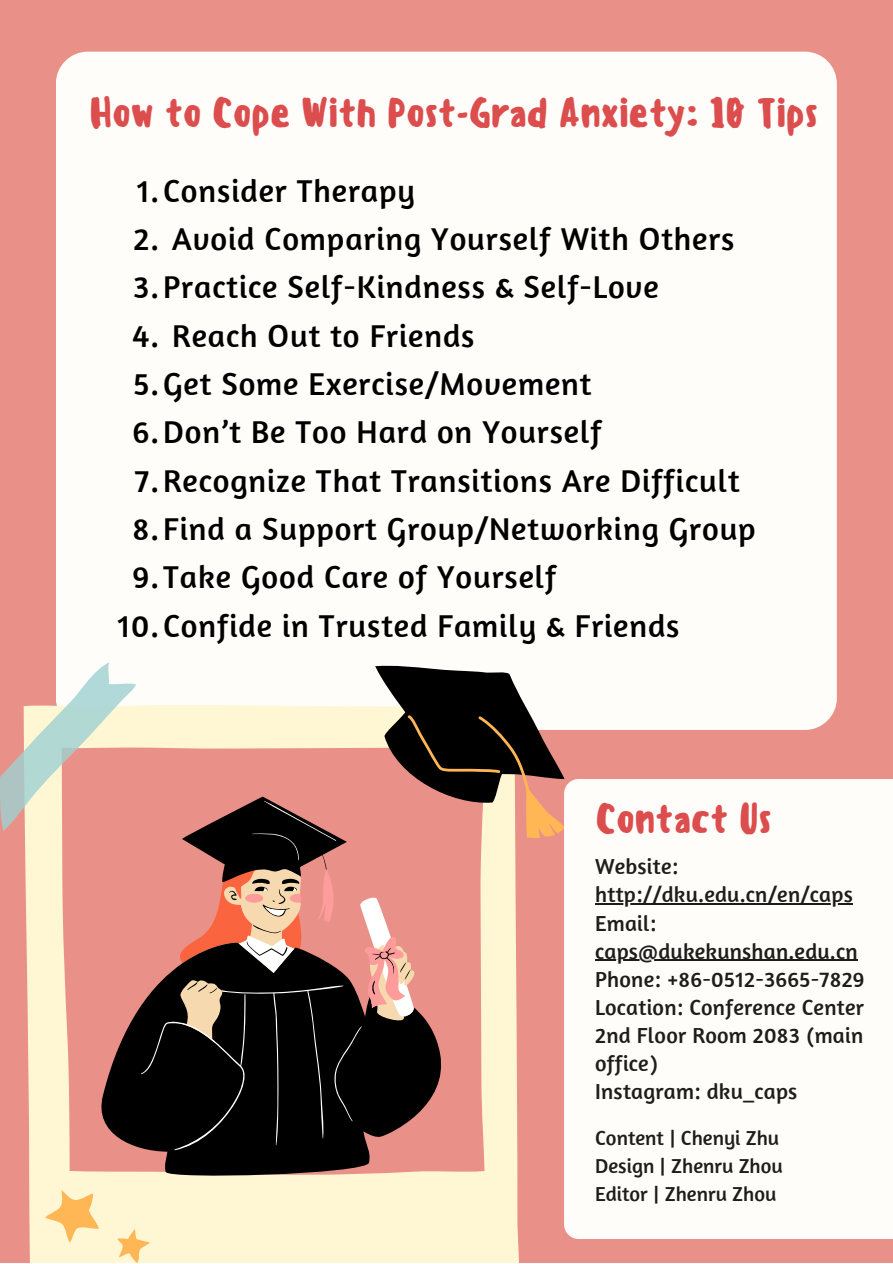
<style>
.page{position:relative;width:893px;height:1264px;background:#fff}
.page>*{position:absolute;margin:0;border:0;box-sizing:border-box;transform-origin:0 0}
.t1{font:500 39.75px "Sensei";letter-spacing:-.025em;color:#dc4d4e}
.t2{font:32.25px "Amaranth";letter-spacing:.025em;color:#000}
.t3{font:22.2px/28px "Amaranth";letter-spacing:.01em;color:#1d1d1b}
.t4{font:20.7px "Amaranth";color:#1d1d1b}
</style>
<div class="page">
<div style="left:0;top:0;width:892px;height:1262px;background:#e99189"></div>
<div style="left:56px;top:52px;width:780px;height:678px;background:#fffdfa;border-radius:32px"></div>
<svg style="left:25px;top:705px;width:494px;height:557px;fill:#fff6d3"></svg>
<svg style="left:45px;top:1189px;width:54px;height:53px;background:#ffdb9e"></svg>
<svg style="left:117px;top:1229px;width:33px;height:33px"></svg>
<svg style="left:375px;top:665px;width:190px;height:173px"></svg>
<svg style="left:0;top:662px;width:136px;height:169px"></svg>
<svg style="left:93px;top:796px;width:357px;height:383px"></svg>
<svg style="left:141px;top:800px;width:273px;height:350px;fill:#000"></svg>
<svg style="left:173px;top:865px;width:234px;height:143px"></svg>
<div style="left:564px;top:779px;width:328px;height:459px;background:#fffdfa"></div>
<hr style="left:595px;top:903px;width:258px;height:1px;background:#1d1d1b">
<hr style="left:595px;top:959px;width:262px;height:1px;background:#1d1d1b">
<p class="t1" style="left:89px;top:89px;width:730px">How to Cope With Post-Grad Anxiety: 10 Tips</p>
<p class="t2" style="left:137px;top:170px;width:279px">1.Consider Therapy</p>
<p class="t2" style="left:134px;top:218px;width:602px">2. Avoid Comparing Yourself With Others</p>
<p class="t2" style="left:133px;top:267px;width:527px">3.Practice Self-Kindness &amp; Self-Love</p>
<p class="t2" style="left:132px;top:315px;width:343px">4. Reach Out to Friends</p>
<p class="t2" style="left:133px;top:363px;width:460px">5.Get Some Exercise/Movement</p>
<p class="t2" style="left:132px;top:412px;width:470px">6.Don’t Be Too Hard on Yourself</p>
<p class="t2" style="left:135px;top:460px;width:606px">7.Recognize That Transitions Are Difficult</p>
<p class="t2" style="left:132px;top:508px;width:624px">8.Find a Support Group/Networking Group</p>
<p class="t2" style="left:132px;top:557px;width:425px">9.Take Good Care of Yourself</p>
<p class="t2" style="left:118px;top:605px;width:563px">10.Confide in Trusted Family &amp; Friends</p>
<p class="t1" style="left:595px;top:795px;width:179px">Contact Us</p>
<p class="t3" style="left:595px;top:852px;width:259px">Website: http://dku.edu.cn/en/caps</p>
<p class="t3" style="left:595px;top:908px;width:264px">Email: caps@dukekunshan.edu.cn</p>
<p class="t3" style="left:595px;top:964px;width:271px">Phone: +86-0512-3665-7829</p>
<p class="t3" style="left:595px;top:992px;width:270px;text-align:justify">Location: Conference Center 2nd Floor Room 2083 (main office)</p>
<p class="t3" style="left:595px;top:1076px;width:204px">Instagram: dku_caps</p>
<p class="t4" style="left:595px;top:1124px;width:185px">Content | Chenyi Zhu</p>
<p class="t4" style="left:595px;top:1152px;width:189px">Design | Zhenru Zhou</p>
<p class="t4" style="left:595px;top:1180px;width:183px">Editor | Zhenru Zhou</p>
</div>
